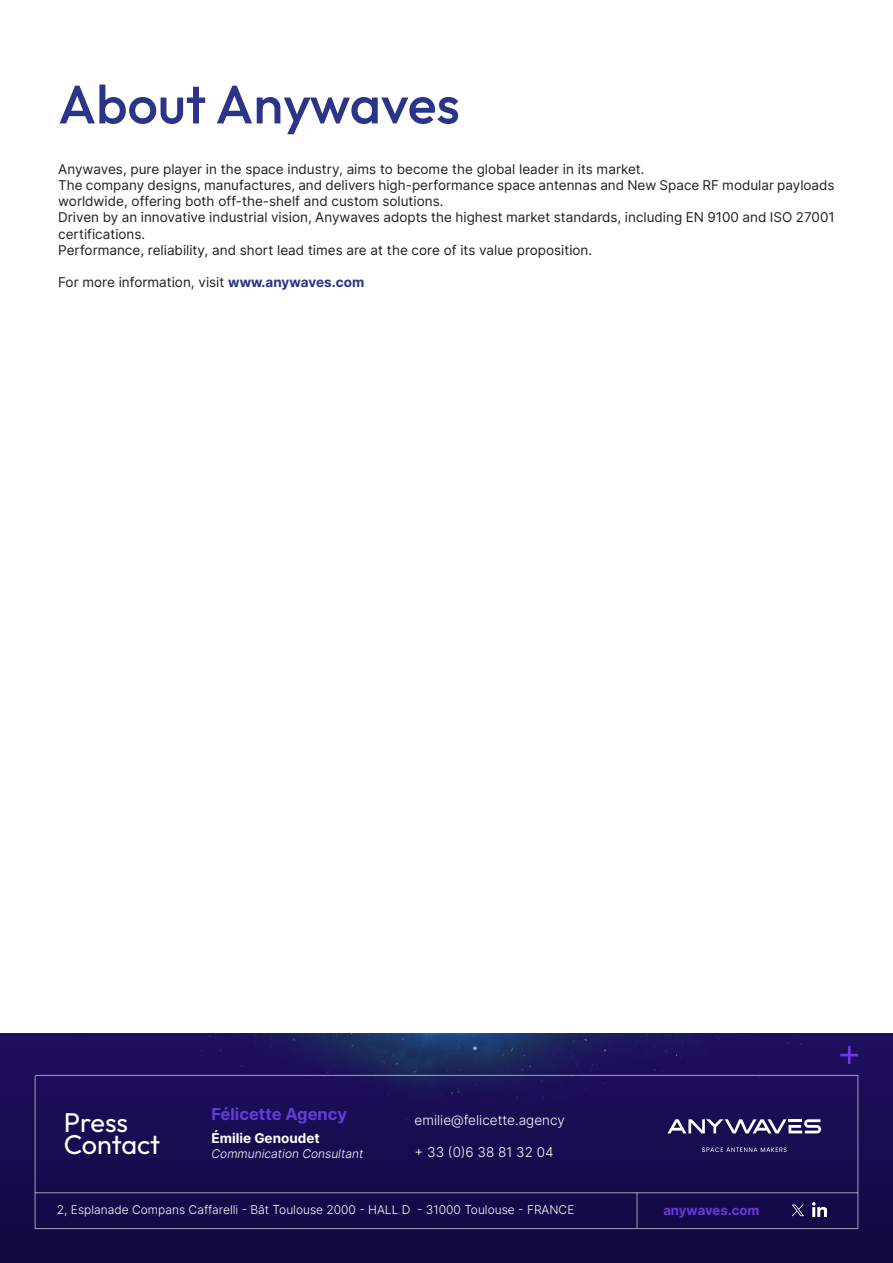
<style>
.page{position:relative;width:893px;height:1263px;background:#fff}
.page>*{position:absolute;margin:0;border:0;box-sizing:border-box;transform-origin:0 0}
.t1{font:500 54px "Outfit";color:#2c3489}
.t2{font:27px "Outfit";letter-spacing:-.005em;color:#fff}
.t3{font:700 16.5px "Inter";color:#633bdb}
.t4{font:13.5px/16.2px "Inter";color:#231f20}
.t5{font:300 13.5px "Inter";color:#fff}
.t6{font:700 13.5px "Inter";color:#fff}
.t7{font:700 13.2px "Inter";color:#633bdb}
.t8{font:300 12px "Inter";color:#fff}
.t9{font:italic 300 12px "Inter";color:#fff}
.s1{font-weight:700;color:#2c3489}
</style>
<div class="page">
<img style="left:0;top:1033px;width:893px;height:230px">
<svg style="left:34px;top:1075px;width:825px;height:154px;background:#1a0f51"></svg>
<hr style="left:637px;top:1192px;width:1px;height:37px;background:#fff">
<svg style="left:840px;top:1046px;width:18px;height:18px"></svg>
<hr style="left:35px;top:1192px;width:823px;height:1px;background:#fff">
<svg style="left:667px;top:1119px;width:154px;height:14px"></svg>
<svg style="left:702px;top:1147px;width:85px;height:5px"></svg>
<svg style="left:792px;top:1204px;width:12px;height:12px"></svg>
<p class="t1" style="left:58px;top:69px;width:403px">About Anywaves</p>
<p class="t4" style="left:58px;top:161px;width:588px">Anywaves, pure player in the space industry, aims to become the global leader in its market.</p>
<p class="t4" style="left:58px;top:177px;width:778px">The company designs, manufactures, and delivers high-performance space antennas and New Space RF modular payloads worldwide, offering both off-the-shelf and custom solutions.</p>
<p class="t4" style="left:58px;top:209px;width:778px">Driven by an innovative industrial vision, Anywaves adopts the highest market standards, including EN 9100 and ISO 27001 certifications.</p>
<p class="t4" style="left:58px;top:242px;width:535px">Performance, reliability, and short lead times are at the core of its value proposition.</p>
<p class="t4" style="left:58px;top:274px;width:308px">For more information, visit <span class="s1">www.anywaves.com</span></p>
<p class="t2" style="left:64px;top:1105px;width:66px">Press</p>
<p class="t2" style="left:64px;top:1128px;width:98px">Contact</p>
<p class="t3" style="left:212px;top:1102px;width:137px">Félicette Agency</p>
<p class="t6" style="left:212px;top:1128px;width:110px">Émilie Genoudet</p>
<p class="t9" style="left:212px;top:1145px;width:153px">Communication Consultant</p>
<p class="t5" style="left:415px;top:1111px;width:152px">emilie@felicette.agency</p>
<p class="t5" style="left:415px;top:1142px;width:140px">+ 33 (0)6 38 81 32 04</p>
<p class="t8" style="left:57px;top:1201px;width:519px">2, Esplanade Compans Caffarelli - Bât Toulouse 2000 - HALL D - 31000 Toulouse - FRANCE</p>
<p class="t7" style="left:663px;top:1201px;width:98px">anywaves.com</p>
</div>
